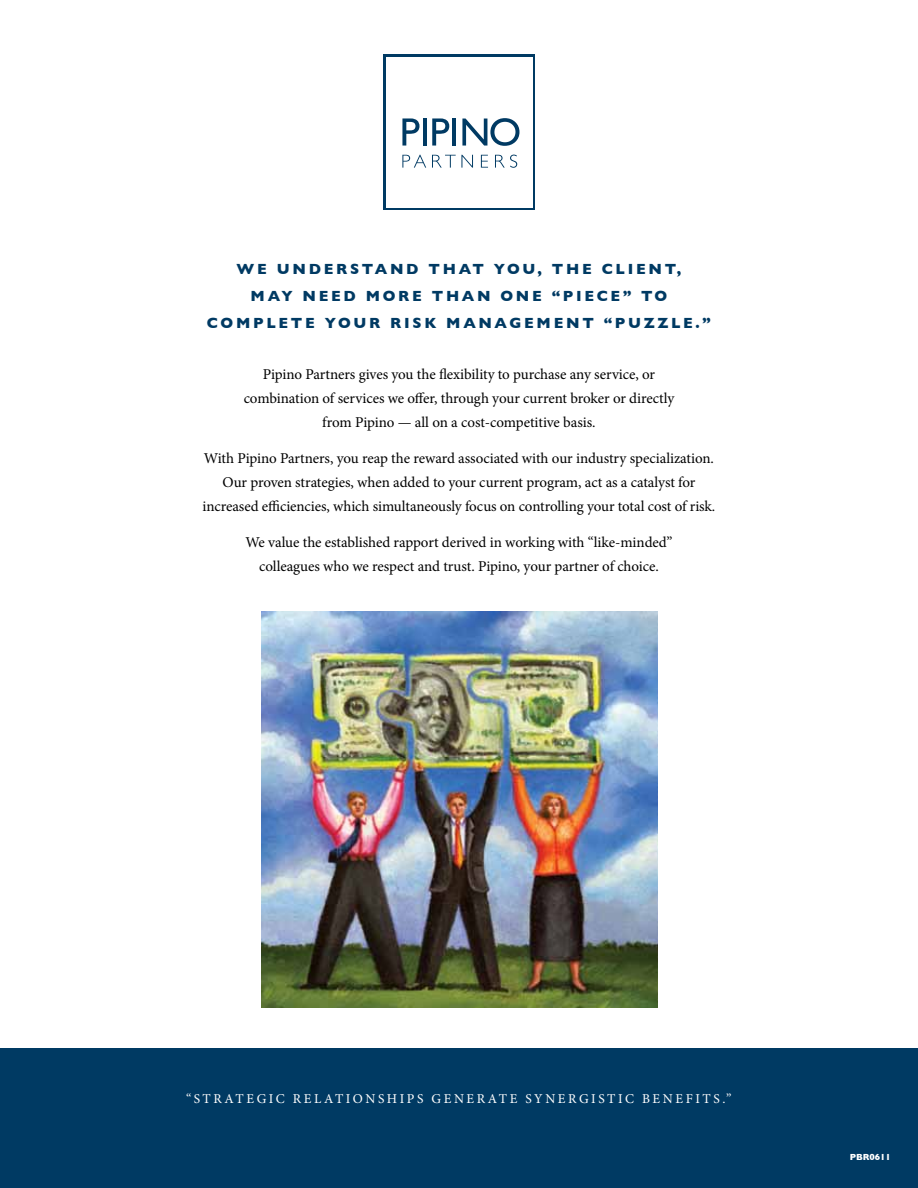
<style>
.page{position:relative;width:918px;height:1188px;background:#fff}
.page>*{position:absolute;margin:0;border:0;box-sizing:border-box;transform-origin:0 0}
.t1{font:15px/24px "Minion Pro";color:#000;text-align:center}
.t2{font:700 15px/27px "Gill Sans";letter-spacing:.18em;color:#003a63;text-align:center}
.t3{font:13.5px "Minion Pro";letter-spacing:.19em;color:#fff}
.t4{font:700 9px "Gill Sans";color:#fff}
</style>
<div class="page">
<div style="left:383px;top:54px;width:152px;height:156px;background:linear-gradient(to right,#003a63,#003a63)"></div>
<div style="left:386px;top:57px;width:146px;height:150px;background:#fff"></div>
<svg style="left:402px;top:118px;width:17px;height:28px"></svg>
<hr style="left:423px;top:119px;width:3px;height:27px;background:#003a63">
<svg style="left:432px;top:118px;width:17px;height:28px"></svg>
<hr style="left:452px;top:119px;width:4px;height:27px;background:#003a63">
<svg style="left:462px;top:118px;width:57px;height:28px"></svg>
<svg style="left:402px;top:155px;width:24px;height:13px"></svg>
<svg style="left:432px;top:155px;width:41px;height:13px"></svg>
<svg style="left:481px;top:155px;width:7px;height:13px"></svg>
<svg style="left:495px;top:155px;width:22px;height:13px"></svg>
<div style="left:0;top:1048px;width:918px;height:140px;background:#003a63"></div>
<img style="left:261px;top:612px;width:396px;height:396px">
<p class="t2" style="left:237px;top:255px;width:446px">WE UN DERSTAN D THAT YO U, THE CLIEN T,<br>M AY N EED MO RE THAN ON E “P IECE” TO</p>
<p class="t2" style="left:207px;top:309px;width:29px">COMP</p>
<p class="t2" style="left:266px;top:309px;width:446px">LETE YO UR RISK M AN AG EM EN T “P UZZLE.”</p>
<p class="t1" style="left:244px;top:362px;width:432px">Pipino Partners gives you the flexibility to purchase any service, or combination of services we offer, through your current broker or directly from Pipino — all on a cost-competitive basis.</p>
<p class="t1" style="left:203px;top:446px;width:514px">With Pipino Partners, you reap the reward associated with our industry specialization.<br>Our proven strategies, when added to your current program, act as a catalyst for increased efficiencies, which simultaneously focus on controlling your total cost of risk.</p>
<p class="t1" style="left:245px;top:530px;width:428px">We value the established rapport derived in working with “like-minded” colleagues who we respect and trust. Pipino, your partner of choice.</p>
<p class="t3" style="left:186px;top:1090px;width:547px">“St rat egic relat ionships generat e synergist ic benefit s.”</p>
<p class="t4" style="left:850px;top:1152px;width:43px">PBR0611</p>
</div>
